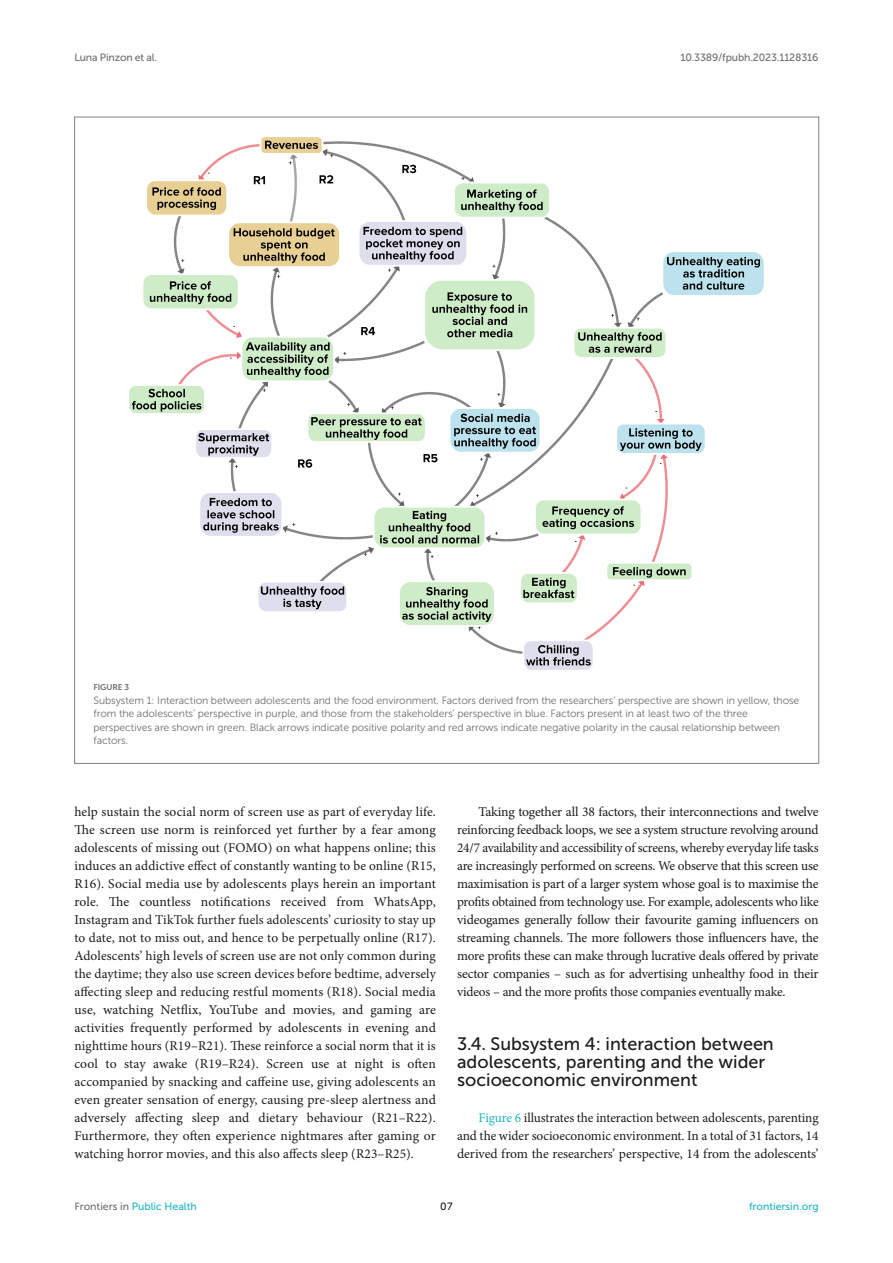
<style>
.page{position:relative;width:893px;height:1263px;background:#fff}
.page>*{position:absolute;margin:0;border:0;box-sizing:border-box;transform-origin:0 0}
.HEAD_2{font:18px/18px "Museo Sans 500";color:#1b1c1b}
.TEXT{font:13.5px/18px "Minion Pro";letter-spacing:-.005em;color:#1b1c1b;text-align:justify}
.TEXT_FLUSH{font:13.5px/18px "Minion Pro";letter-spacing:-.005em;color:#1b1c1b;text-align:justify}
.FIG_LEG{font:10.5px/13.5px "Museo Sans 300";letter-spacing:-.01em;color:#706f70}
.t1{font:10.5px "Museo Sans 500";letter-spacing:-.015em;color:#706f70}
.t2{font:10.5px "Museo Sans 500";color:#1db5c3}
.t3{font:10.5px "Museo Sans 500";color:#1b1c1b}
.FIG_HD{font:8.25px "Museo Sans 700";letter-spacing:-.01em;color:#706f70}
.s1{color:#1db5c3}
.s2{color:#706f70}
</style>
<div class="page">
<img style="left:129px;top:137px;width:635px;height:533px">
<p class="t1" style="left:74px;top:51px;width:84px">Luna Pinzon et al.</p>
<p class="t1" style="left:680px;top:51px;width:140px">10.3389/fpubh.2023.1128316</p>
<p class="FIG_HD" style="left:94px;top:683px;width:37px">FIGURE 3</p>
<p class="FIG_LEG" style="left:94px;top:694px;width:707px">Subsystem 1: Interaction between adolescents and the food environment. Factors derived from the researchers’ perspective are shown in yellow, those from the adolescents’ perspective in purple, and those from the stakeholders’ perspective in blue. Factors present in at least two of the three perspectives are shown in green. Black arrows indicate positive polarity and red arrows indicate negative polarity in the causal relationship between factors.</p>
<p class="TEXT" style="left:74px;top:803px;width:363px">help sustain the social norm of screen use as part of everyday life.<br>The screen use norm is reinforced yet further by a fear among adolescents of missing out (FOMO) on what happens online; this induces an addictive effect of constantly wanting to be online (R15, R16). Social media use by adolescents plays herein an important role. The countless notifications received from WhatsApp, Instagram and TikTok further fuels adolescents’ curiosity to stay up to date, not to miss out, and hence to be perpetually online (R17).<br>Adolescents’ high levels of screen use are not only common during the daytime; they also use screen devices before bedtime, adversely affecting sleep and reducing restful moments (R18). Social media use, watching Netflix, YouTube and movies, and gaming are activities frequently performed by adolescents in evening and nighttime hours (R19–R21). These reinforce a social norm that it is cool to stay awake (R19–R24). Screen use at night is often accompanied by snacking and caffeine use, giving adolescents an even greater sensation of energy, causing pre-sleep alertness and adversely affecting sleep and dietary behaviour (R21–R22).<br>Furthermore, they often experience nightmares after gaming or watching horror movies, and this also affects sleep (R23–R25).</p>
<p class="TEXT" style="left:457px;top:803px;width:363px;text-indent:21px">Taking together all 38 factors, their interconnections and twelve reinforcing feedback loops, we see a system structure revolving around 24/7 availability and accessibility of screens, whereby everyday life tasks are increasingly performed on screens. We observe that this screen use maximisation is part of a larger system whose goal is to maximise the profits obtained from technology use. For example, adolescents who like videogames generally follow their favourite gaming influencers on streaming channels. The more followers those influencers have, the more profits these can make through lucrative deals offered by private sector companies – such as for advertising unhealthy food in their videos – and the more profits those companies eventually make.</p>
<p class="HEAD_2" style="left:457px;top:1035px;width:318px">3.4. Subsystem 4: interaction between adolescents, parenting and the wider socioeconomic environment</p>
<p class="TEXT_FLUSH" style="left:457px;top:1109px;width:363px;text-indent:21px"><span class="s1">Figure 6</span> illustrates the interaction between adolescents, parenting and the wider socioeconomic environment. In a total of 31 factors, 14 derived from the researchers’ perspective, 14 from the adolescents’</p>
<p class="t2" style="left:74px;top:1200px;width:124px"><span class="s2">Frontiers in</span> Public Health</p>
<p class="t3" style="left:440px;top:1200px;width:14px">07</p>
<p class="t2" style="left:749px;top:1200px;width:71px">frontiersin.org</p>
</div>
